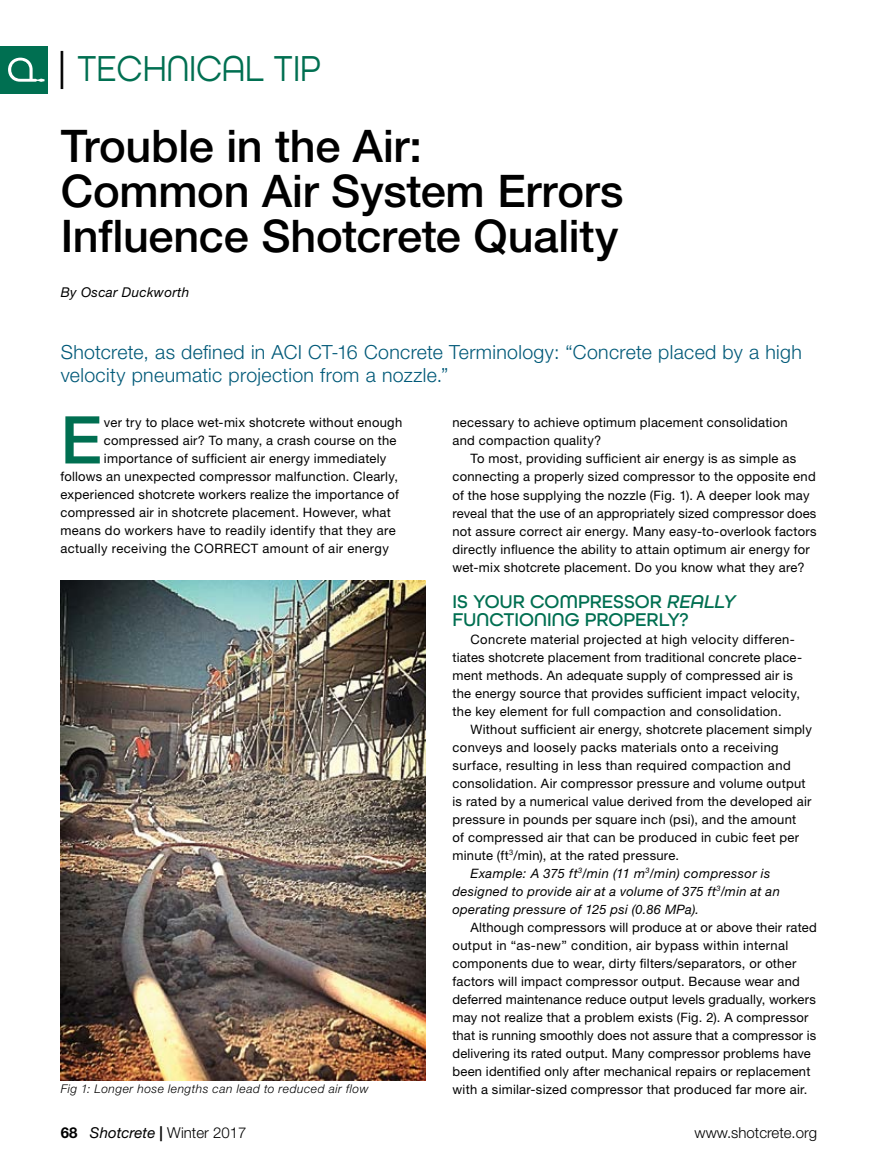
<style>
.page{position:relative;width:878px;height:1175px;background:#fff}
.page>*{position:absolute;margin:0;border:0;box-sizing:border-box;transform-origin:0 0}
.t1{font:500 66px "Helvetica Neue LT Std";color:#006f51}
.t2{font:500 45px/45px "Helvetica Neue LT Std";letter-spacing:-.005em;color:#000}
.t3{font:38.1px "All Round Gothic";color:#006f51;scale:.9 1}
.t4{font:300 19.5px/23.4px "Helvetica Neue LT Std";letter-spacing:.02em;color:#005978}
.t5{font:500 19.5px/18px "All Round Gothic";color:#006f51}
.t6{font:300 15px "Helvetica Neue LT Std";color:#000}
.t7{font:italic 13.5px "Helvetica Neue LT Std";letter-spacing:.02em;color:#000}
.t8{font:12.9px/18px "Helvetica Neue LT Std";letter-spacing:.02em;color:#000}
.t9{font:italic 12.9px "Helvetica Neue LT Std";letter-spacing:.025em;color:#000}
.t10{font:italic 300 12px "Helvetica Neue LT Std";letter-spacing:.045em;color:#000}
.s1{font-weight:500;color:#000}
.s2{font-style:italic}
.s3{font-weight:700}
.s4{font-weight:400;font-style:italic}
</style>
<div class="page">
<div style="left:0;top:46px;width:48px;height:48px;background:#006f51"></div>
<svg style="left:8px;top:58px;width:36px;height:24px"></svg>
<img style="left:61px;top:580px;width:364px;height:500px">
<h3 class="t3" style="left:56px;top:46px;width:296px"><span class="s1">|</span> TECHNICAL TIP</h3>
<h2 class="t2" style="left:61px;top:123px;width:564px">Trouble in the Air:<br>Common Air System Errors<br>Influence Shotcrete Quality</h2>
<p class="t7" style="left:61px;top:284px;width:130px">By Oscar Duckworth</p>
<h3 class="t4" style="left:61px;top:339px;width:742px">Shotcrete, as defined in ACI CT-16 Concrete Terminology: “Concrete placed by a high velocity pneumatic projection from a nozzle.”</h3>
<h1 class="t1" style="left:60px;top:400px;width:43px">E</h1>
<p class="t8" style="left:104px;top:414px;width:300px">ver try to place wet-mix shotcrete without enough</p>
<p class="t8" style="left:104px;top:432px;width:294px">compressed air? To many, a crash course on the</p>
<p class="t8" style="left:104px;top:450px;width:284px">importance of sufficient air energy immediately</p>
<p class="t8" style="left:60px;top:468px;width:339px">follows an unexpected compressor malfunction. Clearly,</p>
<p class="t8" style="left:60px;top:486px;width:340px">experienced shotcrete workers realize the importance of</p>
<p class="t8" style="left:60px;top:504px;width:332px">compressed air in shotcrete placement. However, what</p>
<p class="t8" style="left:60px;top:522px;width:337px">means do workers have to readily identify that they are</p>
<p class="t8" style="left:60px;top:539px;width:330px">actually receiving the CORRECT amount of air energy</p>
<p class="t10" style="left:61px;top:1082px;width:309px">Fig 1: Longer hose lengths can lead to reduced air flow</p>
<p class="t8" style="left:452px;top:414px;width:337px">necessary to achieve optimum placement consolidation and compaction quality?</p>
<p class="t8" style="left:452px;top:450px;width:366px;text-indent:18px">To most, providing sufficient air energy is as simple as connecting a properly sized compressor to the opposite end of the hose supplying the nozzle (Fig. 1). A deeper look may reveal that the use of an appropriately sized compressor does not assure correct air energy. Many easy-to-overlook factors directly influence the ability to attain optimum air energy for wet-mix shotcrete placement. Do you know what they are?</p>
<h3 class="t5" style="left:452px;top:592px;width:285px">IS YOUR COMPRESSOR <span class="s2">REALLY<br></span>FUNCTIONING PROPERLY?</h3>
<p class="t8" style="left:452px;top:630px;width:351px;text-indent:18px">Concrete material projected at high velocity differen&shy;tiates shotcrete placement from traditional concrete place&shy;ment methods. An adequate supply of compressed air is the energy source that provides sufficient impact velocity, the key element for full compaction and consolidation.</p>
<p class="t8" style="left:470px;top:720px;width:343px">Without sufficient air energy, shotcrete placement simply</p>
<p class="t8" style="left:452px;top:738px;width:328px">conveys and loosely packs materials onto a receiving</p>
<p class="t8" style="left:452px;top:756px;width:340px">surface, resulting in less than required compaction and</p>
<p class="t8" style="left:452px;top:774px;width:354px">consolidation. Air compressor pressure and volume output</p>
<p class="t8" style="left:452px;top:792px;width:360px">is rated by a numerical value derived from the developed air</p>
<p class="t8" style="left:452px;top:810px;width:345px">pressure in pounds per square inch (psi), and the amount</p>
<p class="t8" style="left:452px;top:828px;width:348px">of compressed air that can be produced in cubic feet per</p>
<p class="t8" style="left:452px;top:846px;width:228px">minute (ft<sup>3</sup>/min), at the rated pressure.</p>
<p class="t9" style="left:470px;top:865px;width:301px">Example: A 375 ft<sup>3</sup>/min (11 m<sup>3</sup>/min) compressor is</p>
<p class="t9" style="left:452px;top:883px;width:329px">designed to provide air at a volume of 375 ft<sup>3</sup>/min at an</p>
<p class="t9" style="left:452px;top:901px;width:248px">operating pressure of 125 psi (0.86 MPa).</p>
<p class="t8" style="left:452px;top:918px;width:366px;text-indent:18px">Although compressors will produce at or above their rated output in “as-new” condition, air bypass within internal components due to wear, dirty filters/separators, or other factors will impact compressor output. Because wear and deferred maintenance reduce output levels gradually, workers may not realize that a problem exists (Fig. 2). A compressor that is running smoothly does not assure that a compressor is delivering its rated output. Many compressor problems have been identified only after mechanical repairs or replacement with a similar-sized compressor that produced far more air.</p>
<p class="t6" style="left:61px;top:1123px;width:187px"><span class="s3">68</span> <span class="s4">Shotcrete</span> <span class="s3">|</span> Winter 2017</p>
<p class="t6" style="left:694px;top:1123px;width:124px">www.shotcrete.org</p>
</div>
